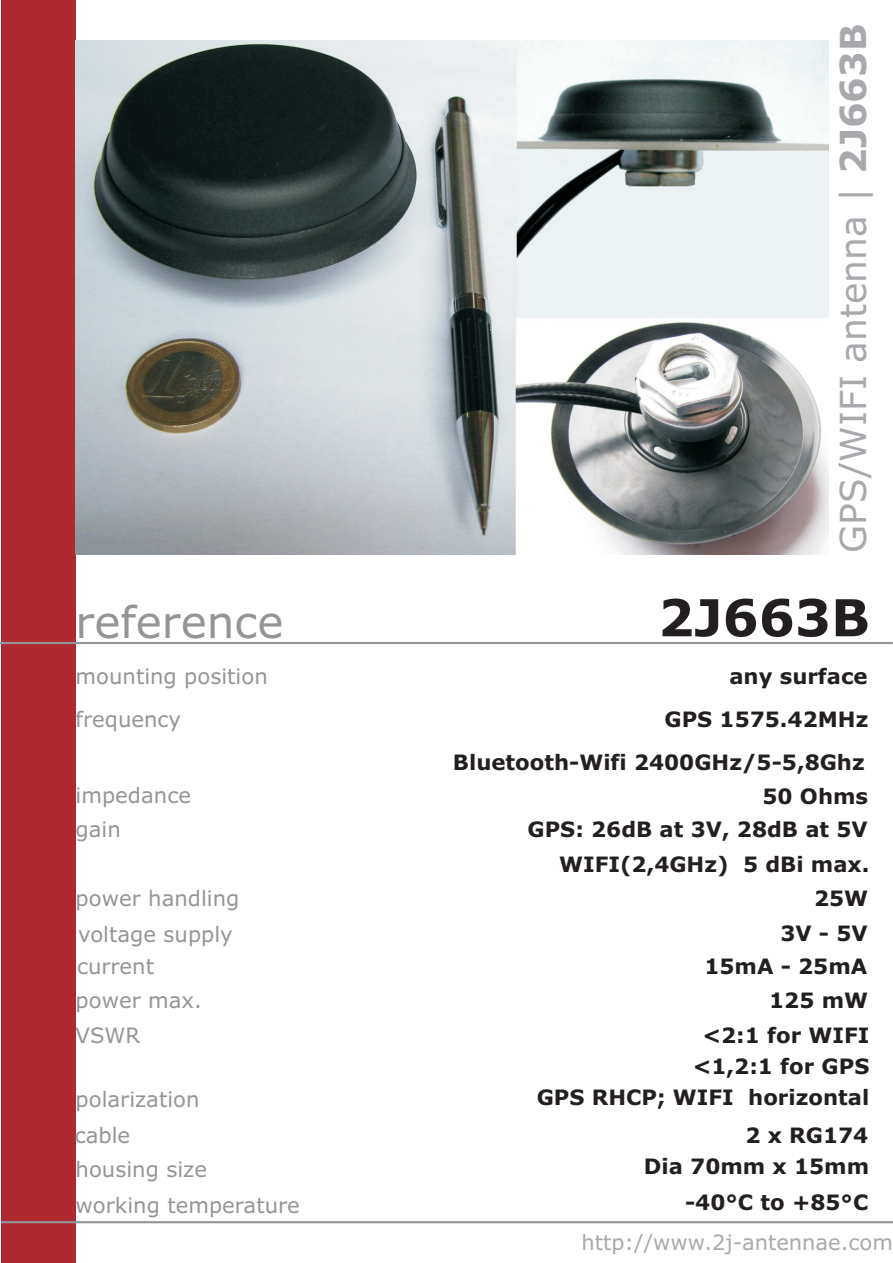
<style>
.page{position:relative;width:893px;height:1263px;background:#fff}
.page>*{position:absolute;margin:0;border:0;box-sizing:border-box;transform-origin:0 0}
.t1{font:700 50.85px "Verdana";color:#231f20}
.t2{font:43.8px "Verdana";color:#939598}
.t3{font:36px "Verdana";color:#a8a9ad}
.t4{font:700 21.15px "Verdana";color:#231f20}
.t5{font:21.15px "Verdana";color:#939598}
.t6{font:21.15px "Verdana";color:#a8a9ad}
.s1{font-weight:700}
</style>
<div class="page">
<div style="left:1px;top:0;width:75px;height:1262px;background:#ae2930"></div>
<hr style="left:0;top:642px;width:893px;height:2px;background:#939598">
<hr style="left:1px;top:1221px;width:892px;height:2px;background:#939598">
<img style="left:76px;top:41px;width:752px;height:514px">
<h3 class="t3" style="left:839px;top:552px;width:530px;rotate:-90deg">GPS/WIFI antenna | <span class="s1">2J663B</span></h3>
<h2 class="t2" style="left:76px;top:604px;width:209px">reference</h2>
<h1 class="t1" style="left:658px;top:597px;width:213px">2J663B</h1>
<p class="t5" style="left:76px;top:668px;width:194px">mounting position</p>
<p class="t4" style="left:729px;top:668px;width:140px">any surface</p>
<p class="t5" style="left:76px;top:711px;width:107px">frequency</p>
<p class="t4" style="left:664px;top:710px;width:205px">GPS 1575.42MHz</p>
<p class="t4" style="left:453px;top:754px;width:413px">Bluetooth-Wifi 2400GHz/5-5,8Ghz</p>
<p class="t5" style="left:76px;top:786px;width:117px">impedance</p>
<p class="t4" style="left:762px;top:788px;width:107px">50 Ohms</p>
<p class="t5" style="left:76px;top:821px;width:47px">gain</p>
<p class="t4" style="left:527px;top:821px;width:342px">GPS: 26dB at 3V, 28dB at 5V</p>
<p class="t4" style="left:559px;top:856px;width:312px">WIFI(2,4GHz) 5 dBi max.</p>
<p class="t5" style="left:76px;top:889px;width:165px">power handling</p>
<p class="t4" style="left:814px;top:890px;width:56px">25W</p>
<p class="t5" style="left:78px;top:926px;width:156px">voltage supply</p>
<p class="t4" style="left:780px;top:925px;width:89px">3V - 5V</p>
<p class="t5" style="left:77px;top:958px;width:79px">current</p>
<p class="t4" style="left:704px;top:958px;width:164px">15mA - 25mA</p>
<p class="t5" style="left:76px;top:992px;width:128px">power max.</p>
<p class="t4" style="left:769px;top:992px;width:100px">125 mW</p>
<p class="t5" style="left:76px;top:1026px;width:66px">VSWR</p>
<p class="t4" style="left:703px;top:1026px;width:168px">&lt;2:1 for WIFI</p>
<p class="t4" style="left:693px;top:1058px;width:178px">&lt;1,2:1 for GPS</p>
<p class="t5" style="left:76px;top:1091px;width:125px">polarization</p>
<p class="t4" style="left:537px;top:1089px;width:334px">GPS RHCP; WIFI horizontal</p>
<p class="t5" style="left:75px;top:1127px;width:57px">cable</p>
<p class="t4" style="left:745px;top:1127px;width:124px">2 x RG174</p>
<p class="t5" style="left:76px;top:1161px;width:133px">housing size</p>
<p class="t4" style="left:644px;top:1158px;width:227px">Dia 70mm x 15mm</p>
<p class="t5" style="left:76px;top:1197px;width:226px">working temperature</p>
<p class="t4" style="left:685px;top:1193px;width:185px">-40°C to +85°C</p>
<p class="t6" style="left:581px;top:1233px;width:313px">http://www.2j-antennae.com</p>
</div>
